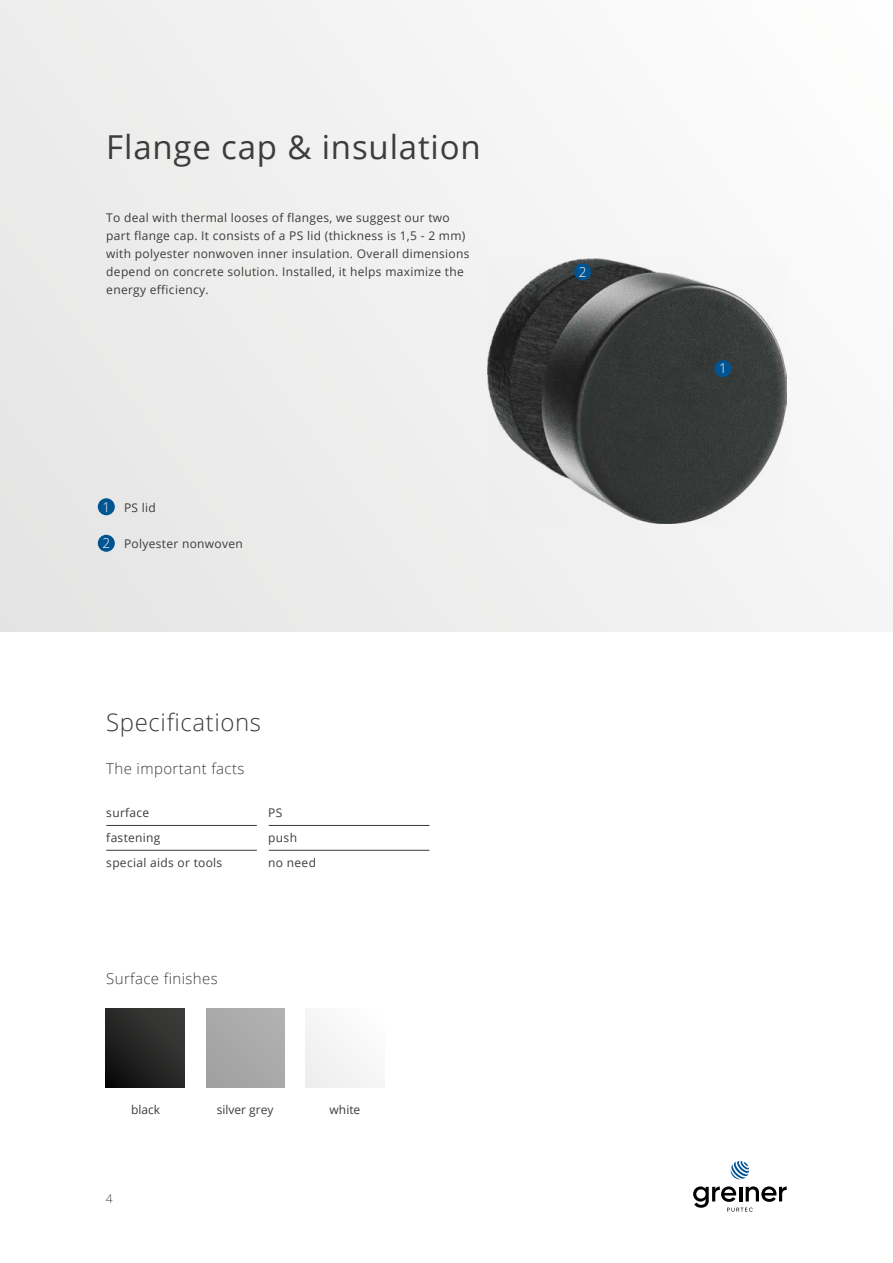
<style>
.page{position:relative;width:893px;height:1263px;background:#fff}
.page>*{position:absolute;margin:0;border:0;box-sizing:border-box;transform-origin:0 0}
.t1{font:33px "Open Sans";letter-spacing:.025em;color:#3c3c3b}
.t2{font:300 24px "Open Sans";letter-spacing:.025em;color:#3c3c3b}
.t3{font:300 15px "Open Sans";letter-spacing:.025em;color:#3c3c3b}
.t4{font:300 13.5px "Open Sans";color:#fff}
.t5{font:12px/18px "Open Sans";letter-spacing:.025em;color:#3c3c3b}
.t6{font:12px "Open Sans";color:#3c3c3b}
.t7{font:300 12px "Open Sans";color:#3c3c3b}
</style>
<div class="page">
<div style="left:0;top:0;width:893px;height:631px;background:#f0f0f0"></div>
<img style="left:488px;top:258px;width:299px;height:265px">
<div style="left:98px;top:498px;width:17px;height:17px;background:#005491;border-radius:50%"></div>
<div style="left:98px;top:535px;width:17px;height:17px;background:#005491;border-radius:50%"></div>
<div style="left:714px;top:360px;width:17px;height:17px;background:#005491;border-radius:50%"></div>
<div style="left:574px;top:263px;width:17px;height:17px;background:#005491;border-radius:50%"></div>
<div style="left:207px;top:1009px;width:77px;height:78px;background:#a9a9a9"></div>
<div style="left:306px;top:1009px;width:78px;height:78px;background:#f6f6f6"></div>
<svg style="left:106px;top:1009px;width:78px;height:78px;background:#262626"></svg>
<svg style="left:693px;top:1186px;width:94px;height:26px"></svg>
<svg style="left:730px;top:1161px;width:19px;height:19px"></svg>
<hr style="left:106px;top:825px;width:151px;height:1px;background:#3c3c3b">
<hr style="left:106px;top:850px;width:151px;height:1px;background:#3c3c3b">
<hr style="left:269px;top:825px;width:160px;height:1px;background:#3c3c3b">
<hr style="left:269px;top:850px;width:160px;height:1px;background:#3c3c3b">
<h1 class="t1" style="left:106px;top:125px;width:376px">Flange cap &amp; insulation</h1>
<p class="t5" style="left:106px;top:208px;width:365px">To deal with thermal looses of flanges, we suggest our two part flange cap. It consists of a PS lid (thickness is 1,5 - 2 mm) with polyester nonwoven inner insulation. Overall dimensions depend on concrete solution. Installed, it helps maximize the energy efficiency.</p>
<p class="t4" style="left:102px;top:497px;width:9px">1</p>
<p class="t4" style="left:102px;top:534px;width:9px">2</p>
<p class="t5" style="left:124px;top:498px;width:33px">PS lid</p>
<p class="t5" style="left:124px;top:534px;width:120px">Polyester nonwoven</p>
<h2 class="t2" style="left:106px;top:705px;width:156px">Specifications</h2>
<p class="t3" style="left:106px;top:759px;width:140px">The important facts</p>
<p class="t5" style="left:106px;top:803px;width:44px">surface</p>
<p class="t5" style="left:268px;top:803px;width:16px">PS</p>
<p class="t5" style="left:106px;top:828px;width:56px">fastening</p>
<p class="t5" style="left:268px;top:828px;width:30px">push</p>
<p class="t5" style="left:106px;top:853px;width:118px">special aids or tools</p>
<p class="t5" style="left:268px;top:853px;width:49px">no need</p>
<p class="t3" style="left:106px;top:968px;width:113px">Surface finishes</p>
<p class="t5" style="left:131px;top:1100px;width:31px">black</p>
<p class="t6" style="left:217px;top:1101px;width:58px">silver grey</p>
<p class="t5" style="left:330px;top:1100px;width:32px">white</p>
<p class="t7" style="left:106px;top:1190px;width:8px">4</p>
<p class="t4" style="left:579px;top:263px;width:9px">2</p>
<p class="t4" style="left:719px;top:359px;width:9px">1</p>
</div>
